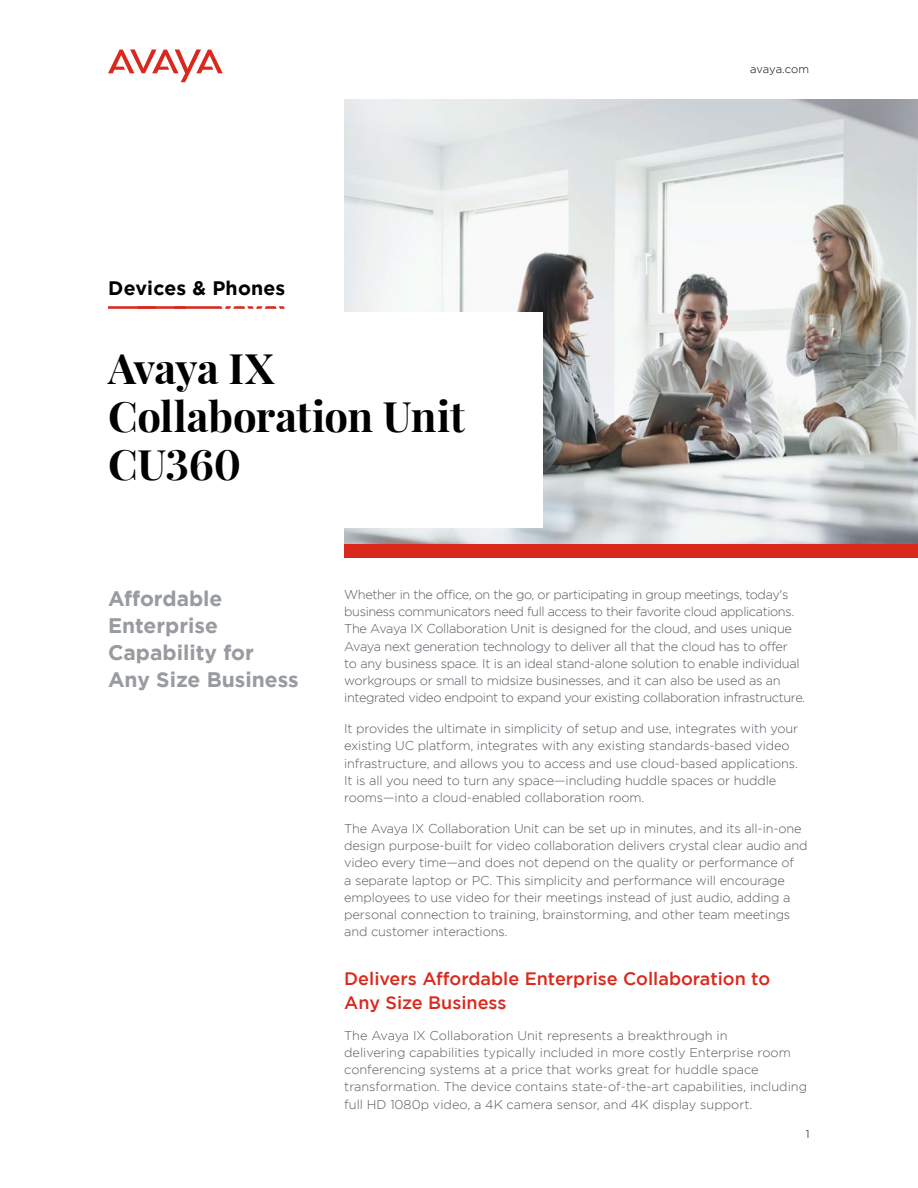
<style>
.page{position:relative;width:918px;height:1188px;background:#fff}
.page>*{position:absolute;margin:0;border:0;box-sizing:border-box;transform-origin:0 0}
.t1{font:700 42px/48px "Playfair Display";letter-spacing:-.01em;color:#000}
.t2{font:700 21px/27px "Gotham";color:#989ba0}
.t3{font:700 19.5px "Gotham";letter-spacing:.01em;color:#000}
.t4{font:500 18px/24px "Gotham";color:#da291c}
.t5{font:300 12.75px/17.2px "Gotham";letter-spacing:-.01em;color:#535860}
.t6{font:300 12.75px/17.2px "Gotham";letter-spacing:-.03em;color:#535860}
.t7{font:300 11.25px "Gotham";letter-spacing:-.01em;color:#000}
</style>
<div class="page">
<img style="left:344px;top:99px;width:574px;height:445px">
<svg style="left:108px;top:49px;width:115px;height:33px"></svg>
<div style="left:344px;top:545px;width:574px;height:13px;background:#da291c"></div>
<div style="left:0;top:312px;width:543px;height:216px;background:#fff"></div>
<svg style="left:108px;top:306px;width:177px;height:3px"></svg>
<h3 class="t3" style="left:108px;top:277px;width:179px">Devices &amp; Phones</h3>
<h1 class="t1" style="left:108px;top:344px;width:358px">Avaya IX<br>Collaboration Unit<br>CU360</h1>
<p class="t7" style="left:750px;top:63px;width:60px">avaya.com</p>
<h2 class="t2" style="left:108px;top:585px;width:192px">Affordable<br>Enterprise<br>Capability for<br>Any Size Business</h2>
<p class="t6" style="left:344px;top:586px;width:463px">Whether in the office, on the go, or participating in group meetings, today's business communicators need full access to their favorite cloud applications.<br>The Avaya IX Collaboration Unit is designed for the cloud, and uses unique Avaya next generation technology to deliver all that the cloud has to offer<br>to any business space. It is an ideal stand-alone solution to enable individual workgroups or small to midsize businesses, and it can also be used as an integrated video endpoint to expand your existing collaboration infrastructure.</p>
<p class="t5" style="left:344px;top:720px;width:455px">It provides the ultimate in simplicity of setup and use, integrates with your existing UC platform, integrates with any existing standards-based video infrastructure, and allows you to access and use cloud-based applications.<br>It is all you need to turn any space—including huddle spaces or huddle rooms—into a cloud-enabled collaboration room.</p>
<p class="t5" style="left:344px;top:820px;width:465px">The Avaya IX Collaboration Unit can be set up in minutes, and its all-in-one design purpose-built for video collaboration delivers crystal clear audio and video every time—and does not depend on the quality or performance of<br>a separate laptop or PC. This simplicity and performance will encourage employees to use video for their meetings instead of just audio, adding a personal connection to training, brainstorming, and other team meetings and customer interactions.</p>
<h3 class="t4" style="left:344px;top:966px;width:427px">Delivers Affordable Enterprise Collaboration to<br>Any Size Business</h3>
<p class="t5" style="left:344px;top:1026px;width:464px">The Avaya IX Collaboration Unit represents a breakthrough in<br>delivering capabilities typically included in more costly Enterprise room conferencing systems at a price that works great for huddle space transformation. The device contains state-of-the-art capabilities, including full HD 1080p video, a 4K camera sensor, and 4K display support.</p>
<p class="t7" style="left:806px;top:1128px;width:5px">1</p>
</div>
